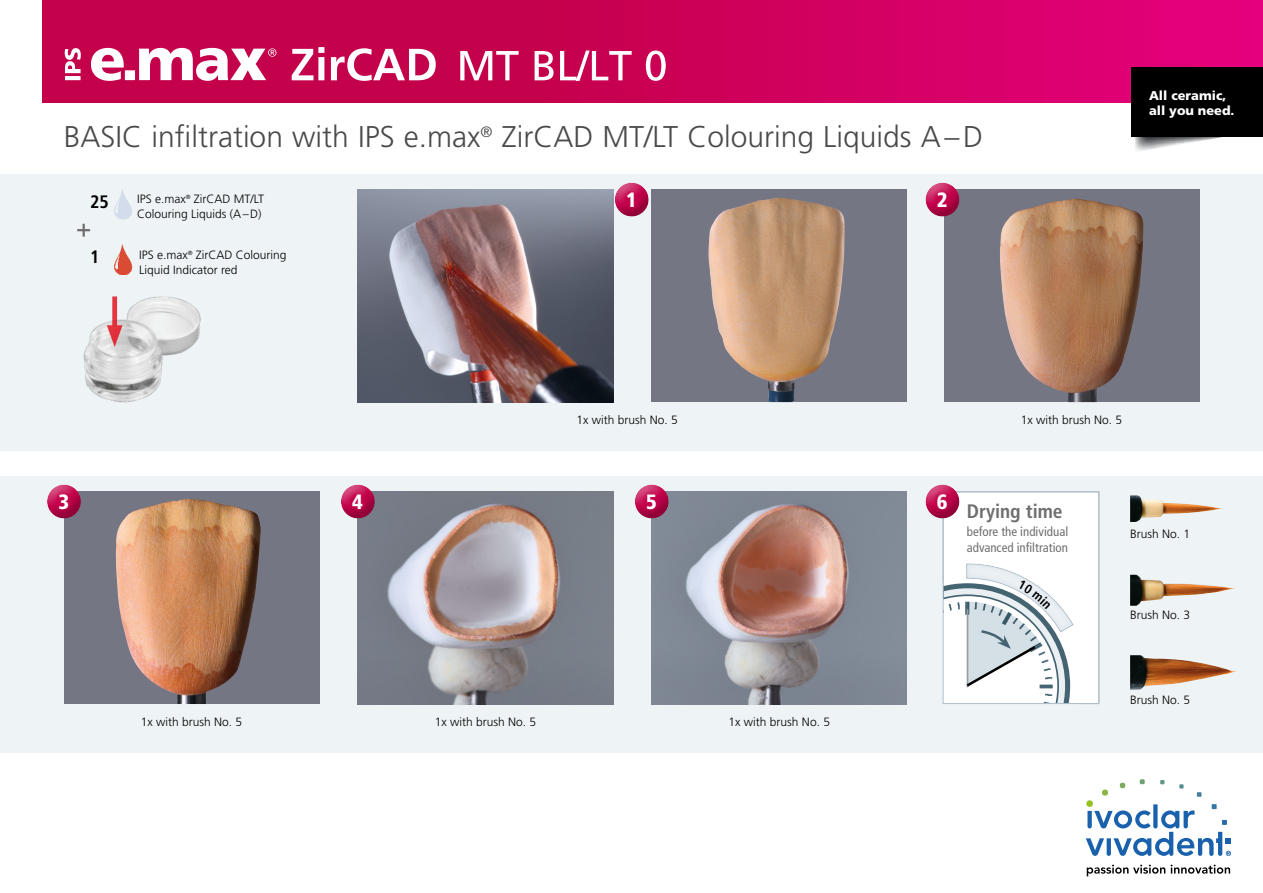
<style>
.page{position:relative;width:1263px;height:893px;background:#fff}
.page>*{position:absolute;margin:0;border:0;box-sizing:border-box;transform-origin:0 0}
.t1{font:300 30px "Frutiger";color:#4a4a49}
.t2{font:900 condensed 20.7px "Frutiger";color:#fff}
.t3{font:700 condensed 19.5px "Frutiger";color:#706f6f}
.t4{font:700 condensed 18px "Frutiger";color:#000}
.t5{font:condensed 12.9px/15.5px "Frutiger";color:#706f6f}
.t6{font:900 12.75px/15.3px "Frutiger";color:#fff}
.t7{font:300 12px/15px "Frutiger";color:#000}
</style>
<div class="page">
<div style="left:0;top:174px;width:1263px;height:277px;background:#eef3f5"></div>
<div style="left:0;top:476px;width:1263px;height:277px;background:#eef3f5"></div>
<div style="left:604px;top:171px;width:51px;height:44px;background:#fff;opacity:.35"></div>
<div style="left:608px;top:184px;width:51px;height:34px;background:#000;opacity:.25"></div>
<img style="left:83px;top:296px;width:118px;height:107px">
<img style="left:114px;top:189px;width:18px;height:30px">
<img style="left:114px;top:244px;width:18px;height:31px">
<div style="left:112px;top:296px;width:5px;height:38px;background:#e53540"></div>
<svg style="left:107px;top:325px;width:16px;height:22px"></svg>
<img style="left:358px;top:189px;width:255px;height:213px">
<div style="left:652px;top:189px;width:255px;height:213px;background:#757684"></div>
<img style="left:708px;top:198px;width:137px;height:204px">
<div style="left:944px;top:189px;width:255px;height:213px;background:#757684"></div>
<img style="left:1000px;top:199px;width:144px;height:203px">
<div style="left:914px;top:171px;width:52px;height:44px;background:#fff;opacity:.35"></div>
<div style="left:919px;top:184px;width:51px;height:34px;background:#000;opacity:.25"></div>
<svg style="left:1086px;top:779px;width:145px;height:77px"></svg>
<svg style="left:1087px;top:865px;width:143px;height:11px"></svg>
<svg style="left:77px;top:224px;width:13px;height:13px"></svg>
<img style="left:358px;top:491px;width:255px;height:213px">
<div style="left:64px;top:491px;width:255px;height:213px;background:#757684"></div>
<img style="left:115px;top:499px;width:146px;height:205px">
<img style="left:652px;top:491px;width:255px;height:213px">
<div style="left:624px;top:473px;width:51px;height:44px;background:#fff;opacity:.35"></div>
<div style="left:628px;top:486px;width:51px;height:34px;background:#000;opacity:.25"></div>
<div style="left:330px;top:473px;width:51px;height:44px;background:#fff;opacity:.35"></div>
<div style="left:335px;top:486px;width:50px;height:34px;background:#000;opacity:.25"></div>
<div style="left:36px;top:473px;width:51px;height:44px;background:#fff;opacity:.35"></div>
<div style="left:41px;top:486px;width:51px;height:34px;background:#000;opacity:.25"></div>
<div style="left:943px;top:491px;width:156px;height:213px;background:#fff"></div>
<div style="left:943px;top:491px;width:156px;height:213px;border:1px solid #aec0cb"></div>
<div style="left:914px;top:473px;width:52px;height:44px;background:#fff;opacity:.35"></div>
<div style="left:919px;top:486px;width:51px;height:34px;background:#000;opacity:.25"></div>
<img style="left:1130px;top:655px;width:107px;height:35px">
<img style="left:1130px;top:575px;width:105px;height:31px">
<img style="left:1130px;top:495px;width:93px;height:27px">
<div style="left:43px;top:0;width:1220px;height:102px;background:linear-gradient(to right,#bc013f,#e00076)"></div>
<svg style="left:65px;top:48px;width:16px;height:32px"></svg>
<svg style="left:91px;top:48px;width:185px;height:33px"></svg>
<img style="left:1135px;top:136px;width:97px;height:15px">
<div style="left:1132px;top:67px;width:131px;height:69px;background:#000"></div>
<svg style="left:460px;top:51px;width:206px;height:30px"></svg>
<svg style="left:292px;top:47px;width:144px;height:34px"></svg>
<svg style="left:942px;top:563px;width:131px;height:141px"></svg>
<h1 class="t1" style="left:64px;top:119px;width:921px">BASIC infiltration with IPS e.max<sup>®</sup> ZirCAD MT/LT Colouring Liquids A–D</h1>
<p class="t7" style="left:137px;top:192px;width:129px">IPS e.max<sup>®</sup> ZirCAD MT/LT</p>
<h2 class="t2" style="left:937px;top:187px;width:12px">2</h2>
<p class="t7" style="left:137px;top:207px;width:126px">Colouring Liquids (A–D)</p>
<p class="t7" style="left:139px;top:247px;width:149px">IPS e.max<sup>®</sup> ZirCAD Colouring<br>Liquid Indicator red</p>
<h3 class="t4" style="left:90px;top:191px;width:20px">25</h3>
<h2 class="t2" style="left:626px;top:187px;width:12px">1</h2>
<h3 class="t4" style="left:90px;top:246px;width:11px">1</h3>
<p class="t6" style="left:1149px;top:87px;width:87px">All ceramic, all you need.</p>
<p class="t7" style="left:576px;top:412px;width:103px">1x with brush No. 5</p>
<p class="t7" style="left:1021px;top:412px;width:103px">1x with brush No. 5</p>
<h2 class="t2" style="left:58px;top:489px;width:12px">3</h2>
<h2 class="t2" style="left:352px;top:489px;width:12px">4</h2>
<h2 class="t2" style="left:646px;top:489px;width:12px">5</h2>
<h2 class="t2" style="left:937px;top:489px;width:12px">6</h2>
<h3 class="t3" style="left:967px;top:500px;width:97px">Drying time</h3>
<p class="t5" style="left:967px;top:524px;width:103px">before the individual advanced infiltration</p>
<p class="t7" style="left:1130px;top:527px;width:62px">Brush No. 1</p>
<p class="t7" style="left:1130px;top:608px;width:62px">Brush No. 3</p>
<p class="t7" style="left:141px;top:714px;width:103px">1x with brush No. 5</p>
<p class="t7" style="left:435px;top:714px;width:103px">1x with brush No. 5</p>
<p class="t7" style="left:729px;top:714px;width:103px">1x with brush No. 5</p>
<p class="t7" style="left:1130px;top:692px;width:62px">Brush No. 5</p>
</div>
